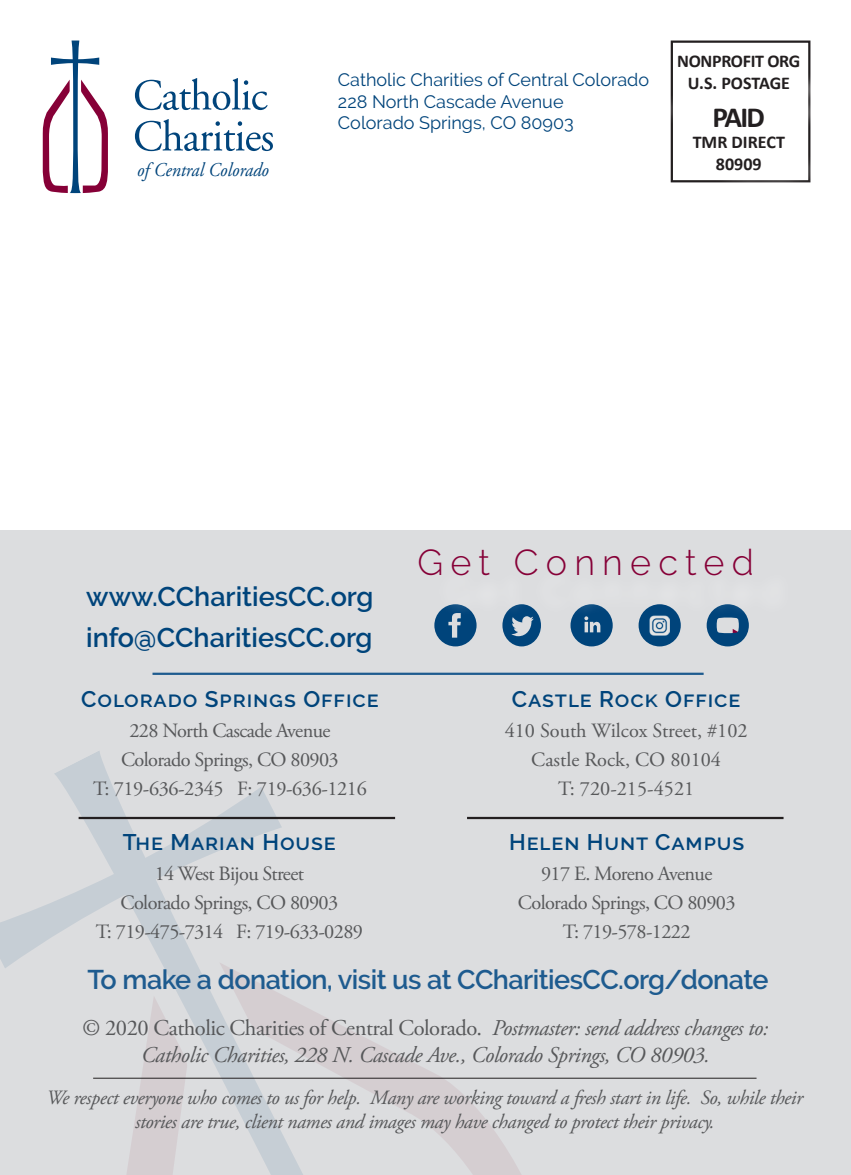
<style>
.page{position:relative;width:851px;height:1175px;background:#fff}
.page>*{position:absolute;margin:0;border:0;box-sizing:border-box;transform-origin:0 0}
.t1{font:300 36px "Raleway";letter-spacing:.2em;color:#860037}
.t2{font:700 29.25px "Calibri";color:#231f20}
.t3{font:600 27px "Raleway";letter-spacing:-.02em;color:#1e5b8f}
.t4{font:600 27px/40.5px "Raleway";color:#00447b}
.t5{font:italic 22.5px/27px "Adobe Garamond Pro";letter-spacing:-.02em;color:#57585a;text-align:center}
.t6{font:600 22.5px "Raleway";letter-spacing:.04em;color:#00447b}
.t7{font:20.25px/29.2px "Adobe Garamond Pro";letter-spacing:-.03em;color:#57585a;text-align:center}
.t8{font:italic 20.25px/24.3px "Adobe Garamond Pro";letter-spacing:-.02em;color:#57585a;text-align:center}
.t9{font:20.25px/29.2px "Adobe Garamond Pro";color:#57585a;text-align:center}
.t10{font:italic 19.57px "Adobe Garamond Pro";color:#00447b;scale:.93 1}
.t11{font:18px/21.6px "Raleway";color:#00447b}
.t12{font:700 18px/21.6px "Calibri";letter-spacing:-.01em;color:#231f20;text-align:center}
.s1{font-style:normal}
</style>
<div class="page">
<div style="left:0;top:530px;width:850px;height:644px;background:#dcdddf"></div>
<svg style="left:0;top:751px;width:539px;height:423px"></svg>
<svg style="left:108px;top:995px;width:355px;height:179px"></svg>
<hr style="left:152px;top:672px;width:551px;height:3px;background:#1e5b8f">
<hr style="left:79px;top:817px;width:316px;height:2px;background:#231f20">
<hr style="left:467px;top:817px;width:316px;height:2px;background:#231f20">
<div style="left:670px;top:40px;width:140px;height:142px;border:2px solid #231f20"></div>
<div style="left:694px;top:72px;width:145px;height:138px;background:#fff"></div>
<svg style="left:135px;top:119px;width:138px;height:32px"></svg>
<svg style="left:135px;top:78px;width:132px;height:32px"></svg>
<svg style="left:43px;top:40px;width:65px;height:153px"></svg>
<div style="left:355px;top:90px;width:333px;height:83px;background:#fff"></div>
<svg style="left:434px;top:616px;width:42px;height:30px"></svg>
<svg style="left:502px;top:616px;width:39px;height:30px"></svg>
<svg style="left:570px;top:616px;width:42px;height:30px"></svg>
<svg style="left:706px;top:616px;width:42px;height:30px"></svg>
<div style="left:436px;top:566px;width:355px;height:50px;background:#fff;opacity:.75"></div>
<div style="left:638px;top:604px;width:42px;height:42px;background:#00447b;border-radius:50%"></div>
<img style="left:649px;top:615px;width:20px;height:20px">
<hr style="left:93px;top:1077px;width:663px;height:1px;background:#231f20">
<p class="t10" style="left:137px;top:158px;width:143px">of Central Colorado</p>
<p class="t11" style="left:338px;top:69px;width:312px">Catholic Charities of Central Colorado<br>228 North Cascade Avenue<br>Colorado Springs, CO 80903</p>
<p class="t12" style="left:677px;top:50px;width:124px">NONPROFIT ORG<br>U.S. POSTAGE</p>
<h2 class="t2" style="left:712px;top:96px;width:54px">PAID</h2>
<p class="t12" style="left:692px;top:131px;width:94px">TMR DIRECT<br>80909</p>
<h1 class="t1" style="left:417px;top:541px;width:338px">Get Connected</h1>
<h3 class="t4" style="left:86px;top:576px;width:288px">www.CCharitiesCC.org info@CCharitiesCC.org</h3>
<p class="t6" style="left:81px;top:686px;width:299px">Colorado Springs Office</p>
<p class="t7" style="left:93px;top:716px;width:275px">228 North Cascade Avenue<br>Colorado Springs, CO 80903<br>T: 719-636-2345 F: 719-636-1216</p>
<p class="t6" style="left:123px;top:829px;width:215px">The Marian House</p>
<p class="t7" style="left:96px;top:859px;width:269px">14 West Bijou Street<br>Colorado Springs, CO 80903<br>T: 719-475-7314 F: 719-633-0289</p>
<p class="t6" style="left:512px;top:686px;width:230px">Castle Rock Office</p>
<p class="t9" style="left:504px;top:716px;width:244px">410 South Wilcox Street, #102<br>Castle Rock, CO 80104<br>T: 720-215-4521</p>
<p class="t6" style="left:509px;top:829px;width:237px">Helen Hunt Campus</p>
<p class="t7" style="left:518px;top:859px;width:219px">917 E. Moreno Avenue<br>Colorado Springs, CO 80903<br>T: 719-578-1222</p>
<h3 class="t3" style="left:88px;top:964px;width:682px">To make a donation, visit us at CCharitiesCC.org/donate</h3>
<p class="t5" style="left:83px;top:1015px;width:687px"><span class="s1">© 2020 Catholic Charities of Central Colorado.</span> Postmaster: send address changes to:<br>Catholic Charities, 228 N. Cascade Ave., Colorado Springs, CO 80903.</p>
<p class="t8" style="left:47px;top:1085px;width:757px">We respect everyone who comes to us for help. Many are working toward a fresh start in life. So, while their stories are true, client names and images may have changed to protect their privacy.</p>
</div>
